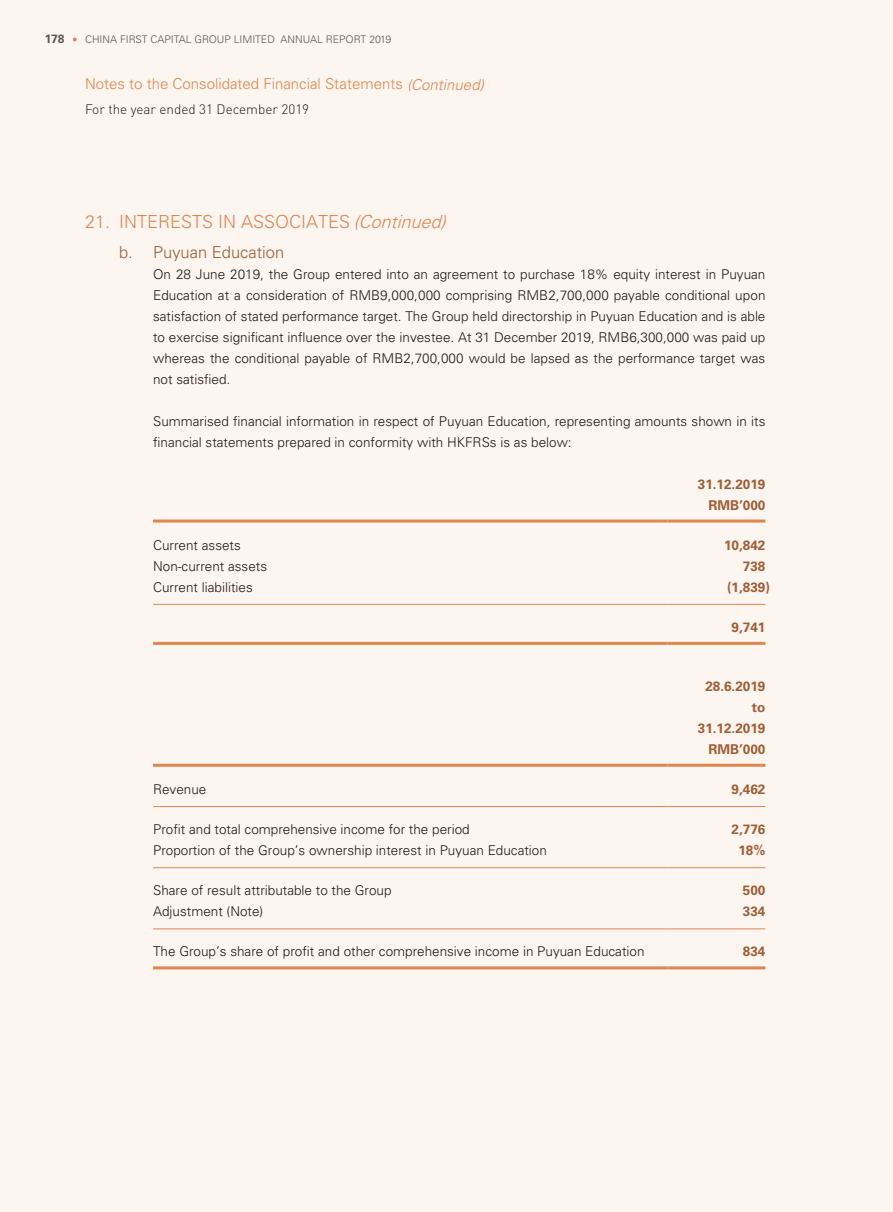
<style>
.page{position:relative;width:893px;height:1212px;background:#fdf5ef}
.page>*{position:absolute;margin:0;border:0;box-sizing:border-box;transform-origin:0 0}
.t1{font:300 18px "Univers LT Std";color:#e1864f}
.t2{font:300 16.5px "Univers LT Std";color:#a15e36}
.t3{font:300 15px "Univers LT Std";color:#e1864f}
.t4{font:300 13.5px/21px "Univers LT Std";color:#231916;text-align:justify}
.t5{font:700 13.5px/21px "Univers LT Std";color:#a15e36;text-align:right}
.t6{font:300 13.5px "DIN";color:#231916}
.t7{font:700 12px "Univers LT Std";color:#595857}
.t8{font:300 10.5px "Univers LT Std";color:#595857}
.s1{font-style:italic}
</style>
<div class="page">
<svg style="left:73px;top:38px;width:4px;height:3px"></svg>
<hr style="left:153px;top:519px;width:515px;height:3px;background:#e1864f">
<hr style="left:668px;top:519px;width:97px;height:3px;background:#e1864f">
<hr style="left:153px;top:604px;width:515px;height:1px;background:#e1864f">
<hr style="left:668px;top:604px;width:97px;height:1px;background:#e1864f">
<hr style="left:153px;top:642px;width:515px;height:3px;background:#e1864f">
<hr style="left:668px;top:642px;width:97px;height:3px;background:#e1864f">
<hr style="left:153px;top:764px;width:515px;height:3px;background:#e1864f">
<hr style="left:668px;top:764px;width:97px;height:3px;background:#e1864f">
<hr style="left:153px;top:806px;width:515px;height:1px;background:#e1864f">
<hr style="left:668px;top:806px;width:97px;height:1px;background:#e1864f">
<hr style="left:153px;top:867px;width:515px;height:1px;background:#e1864f">
<hr style="left:668px;top:867px;width:97px;height:1px;background:#e1864f">
<hr style="left:153px;top:928px;width:515px;height:1px;background:#e1864f">
<hr style="left:668px;top:928px;width:97px;height:1px;background:#e1864f">
<hr style="left:153px;top:966px;width:515px;height:3px;background:#e1864f">
<hr style="left:668px;top:966px;width:97px;height:3px;background:#e1864f">
<p class="t7" style="left:45px;top:32px;width:21px">178</p>
<p class="t8" style="left:85px;top:33px;width:308px">CHINA FIRST CAPITAL GROUP LIMITED ANNUAL REPORT 2019</p>
<p class="t3" style="left:85px;top:75px;width:400px">Notes to the Consolidated Financial Statements <span class="s1">(Continued)</span></p>
<p class="t6" style="left:85px;top:100px;width:226px">For the year ended 31 December 2019</p>
<h1 class="t1" style="left:85px;top:210px;width:368px">21. INTERESTS IN ASSOCIATES <span class="s1">(Continued)</span></h1>
<p class="t2" style="left:119px;top:242px;width:167px">b. Puyuan Education</p>
<p class="t4" style="left:153px;top:263px;width:614px">On 28 June 2019, the Group entered into an agreement to purchase 18% equity interest in Puyuan Education at a consideration of RMB9,000,000 comprising RMB2,700,000 payable conditional upon satisfaction of stated performance target. The Group held directorship in Puyuan Education and is able to exercise significant influence over the investee. At 31 December 2019, RMB6,300,000 was paid up whereas the conditional payable of RMB2,700,000 would be lapsed as the performance target was not satisfied.</p>
<p class="t4" style="left:153px;top:410px;width:614px">Summarised financial information in respect of Puyuan Education, representing amounts shown in its financial statements prepared in conformity with HKFRSs is as below:</p>
<p class="t5" style="left:698px;top:473px;width:69px">31.12.2019<br>RMB’000</p>
<p class="t4" style="left:153px;top:534px;width:89px">Current assets</p>
<p class="t5" style="left:724px;top:535px;width:43px">10,842</p>
<p class="t4" style="left:153px;top:555px;width:116px">Non-current assets</p>
<p class="t5" style="left:743px;top:556px;width:24px">738</p>
<p class="t4" style="left:153px;top:576px;width:101px">Current liabilities</p>
<p class="t5" style="left:727px;top:577px;width:44px">(1,839)</p>
<p class="t5" style="left:732px;top:617px;width:35px">9,741</p>
<p class="t5" style="left:698px;top:676px;width:69px">28.6.2019 to<br>31.12.2019<br>RMB’000</p>
<p class="t4" style="left:153px;top:779px;width:55px">Revenue</p>
<p class="t5" style="left:732px;top:779px;width:35px">9,462</p>
<p class="t4" style="left:153px;top:819px;width:318px">Profit and total comprehensive income for the period</p>
<p class="t5" style="left:732px;top:819px;width:35px">2,776</p>
<p class="t4" style="left:153px;top:840px;width:395px">Proportion of the Group’s ownership interest in Puyuan Education</p>
<p class="t5" style="left:738px;top:840px;width:29px">18%</p>
<p class="t4" style="left:153px;top:880px;width:240px">Share of result attributable to the Group</p>
<p class="t5" style="left:743px;top:880px;width:24px">500</p>
<p class="t4" style="left:153px;top:901px;width:112px">Adjustment (Note)</p>
<p class="t5" style="left:743px;top:901px;width:24px">334</p>
<p class="t4" style="left:153px;top:941px;width:493px">The Group’s share of profit and other comprehensive income in Puyuan Education</p>
<p class="t5" style="left:743px;top:941px;width:24px">834</p>
</div>
